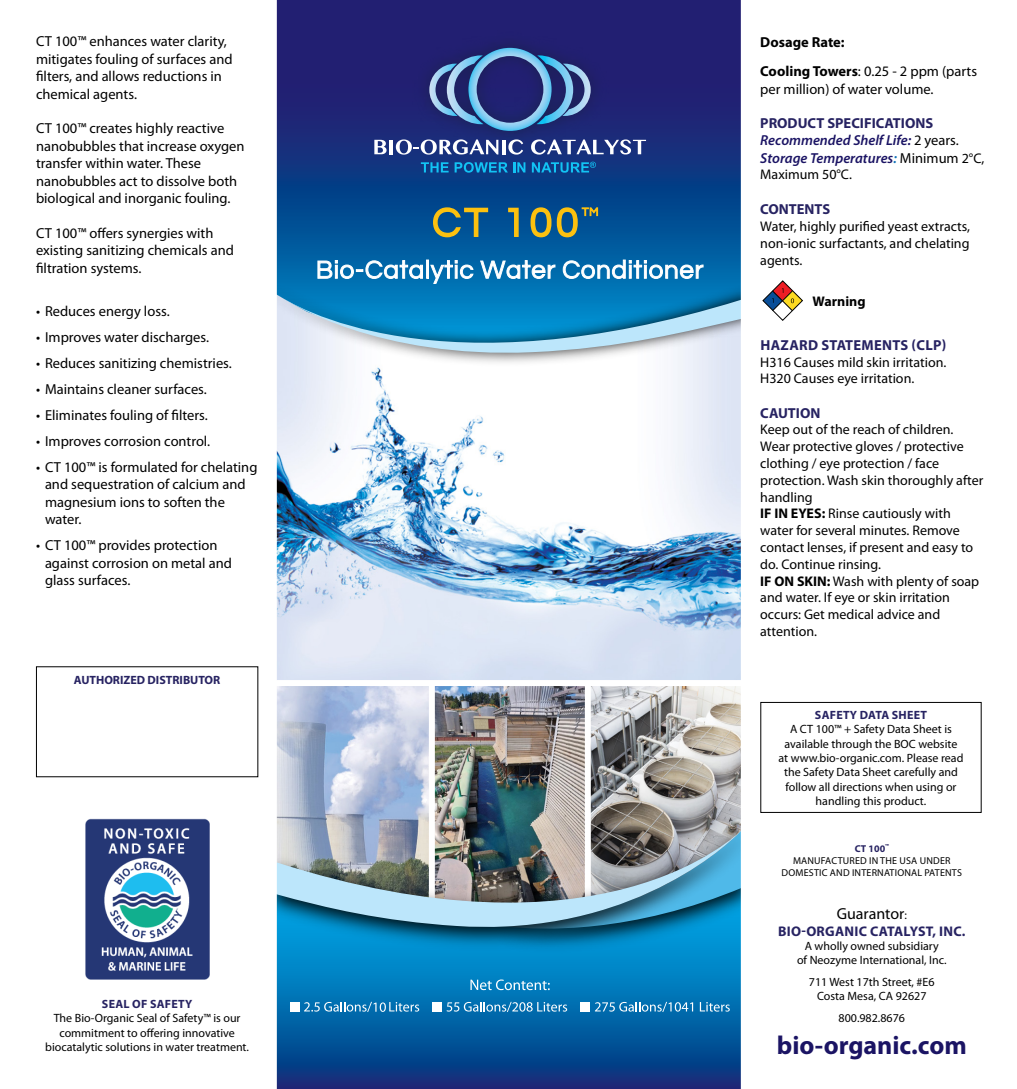
<style>
.page{position:relative;width:1017px;height:1089px;background:#fff}
.page>*{position:absolute;margin:0;border:0;box-sizing:border-box;transform-origin:0 0}
.t1{font:700 26px "Myriad Pro";color:#1b1464}
.t2{font:16px "Myriad Pro";color:#000}
.t3{font:14.4px/17.4px "Myriad Pro";color:#000}
.t4{font:italic 600 14.4px/17.4px "Myriad Pro";color:#1b1464}
.t5{font:700 14.4px/29.4px "Myriad Pro";color:#000}
.t6{font:700 14.4px "Myriad Pro";letter-spacing:.01em;color:#272362}
.t7{font:14px/16.8px "Myriad Pro";color:#000}
.t8{font:700 14px "Myriad Pro";letter-spacing:.02em;color:#272362}
.t9{font:700 14px "Myriad Pro";color:#000}
.t10{font:12px/14.4px "Myriad Pro";color:#000;text-align:center}
.t11{font:700 12px "Myriad Pro";letter-spacing:.02em;color:#272362}
.t12{font:700 12px "Myriad Pro";color:#272362}
.t13{font:10px/12px "Myriad Pro";letter-spacing:.02em;color:#000;text-align:center}
.s1{font-weight:400}
.s2{font-weight:700;font-style:normal;color:#272362}
.s3{font-weight:400;font-style:normal;color:#000}
.s4{color:#1072ba}
.s5{font-weight:400;font-style:normal;font-size:14px;color:#000}
.s6{font-weight:700}
.s7{font-weight:700;color:#272362}
.s8{font-size:12px}
</style>
<div class="page">
<img style="left:276px;top:0;width:465px;height:1089px">
<img style="left:85px;top:818px;width:125px;height:162px">
<div style="left:760px;top:702px;width:222px;height:111px;border:1px solid #000"></div>
<svg style="left:762px;top:280px;width:41px;height:41px"></svg>
<p class="t3" style="left:36px;top:33px;width:198px">CT 100™ enhances water clarity, mitigates fouling of surfaces and filters, and allows reductions in chemical agents.</p>
<p class="t3" style="left:36px;top:120px;width:210px">CT 100™ creates highly reactive nanobubbles that increase oxygen transfer within water. These nanobubbles act to dissolve both biological and inorganic fouling.</p>
<p class="t3" style="left:36px;top:224px;width:199px">CT 100™ offers synergies with existing sanitizing chemicals and filtration systems.</p>
<p class="t3" style="left:36px;top:302px;width:135px">• Reduces energy loss.</p>
<p class="t3" style="left:36px;top:328px;width:175px">• Improves water discharges.</p>
<p class="t3" style="left:36px;top:354px;width:197px">• Reduces sanitizing chemistries.</p>
<p class="t3" style="left:36px;top:380px;width:172px">• Maintains cleaner surfaces.</p>
<p class="t3" style="left:36px;top:406px;width:173px">• Eliminates fouling of filters.</p>
<p class="t3" style="left:36px;top:432px;width:176px">• Improves corrosion control.</p>
<p class="t3" style="left:45px;top:458px;width:214px;text-indent:-9px">• CT 100™ is formulated for chelating and sequestration of calcium and magnesium ions to soften the water.</p>
<p class="t3" style="left:45px;top:536px;width:189px;text-indent:-9px">• CT 100™ provides protection against corrosion on metal and glass surfaces.</p>
<p class="t12" style="left:74px;top:672px;width:148px">AUTHORIZED DISTRIBUTOR</p>
<p class="t11" style="left:102px;top:996px;width:92px">SEAL OF SAFETY</p>
<p class="t10" style="left:45px;top:1011px;width:205px">The Bio-Organic Seal of Safety™ is our commitment to offering innovative biocatalytic solutions in water treatment.</p>
<p class="t5" style="left:760px;top:27px;width:218px">Dosage Rate:<br>Cooling Towers<span class="s1">: 0.25 - 2 ppm (parts</span></p>
<p class="t3" style="left:760px;top:80px;width:175px">per million) of water volume.</p>
<p class="t4" style="left:760px;top:114px;width:226px"><span class="s2">PRODUCT SPECIFICATIONS<br></span>Recommended Shelf Life: <span class="s3">2 years.<br></span>Storage Temperatures<span class="s4">:</span> <span class="s3">Minimum</span> <span class="s5">2°C,</span></p>
<p class="t7" style="left:760px;top:166px;width:93px">Maximum 50°C.</p>
<p class="t6" style="left:760px;top:200px;width:71px">CONTENTS</p>
<p class="t7" style="left:760px;top:218px;width:211px;text-align:justify">Water, highly purified yeast extracts, non-ionic surfactants, and chelating agents.</p>
<p class="t9" style="left:813px;top:292px;width:54px">Warning</p>
<p class="t6" style="left:760px;top:336px;width:187px">HAZARD STATEMENTS (CLP)</p>
<p class="t7" style="left:760px;top:353px;width:188px">H316 Causes mild skin irritation.<br>H320 Causes eye irritation.</p>
<p class="t6" style="left:760px;top:403px;width:62px">CAUTION</p>
<p class="t7" style="left:760px;top:421px;width:225px">Keep out of the reach of children.<br>Wear protective gloves / protective clothing / eye protection / face protection. Wash skin thoroughly after handling<br><span class="s6">IF IN EYES:</span> Rinse cautiously with water for several minutes. Remove contact lenses, if present and easy to do. Continue rinsing.<br><span class="s6">IF ON SKIN:</span> Wash with plenty of soap and water. If eye or skin irritation occurs: Get medical advice and attention.</p>
<p class="t11" style="left:815px;top:707px;width:114px">SAFETY DATA SHEET</p>
<p class="t10" style="left:778px;top:722px;width:187px">A CT 100™ + Safety Data Sheet is available through the BOC website at www.bio-organic.com. Please read the Safety Data Sheet carefully and follow all directions when using or handling this product.</p>
<p class="t13" style="left:782px;top:842px;width:182px"><span class="s7">CT 100</span><sup>™<br></sup>MANUFACTURED IN THE USA UNDER<br>DOMESTIC AND INTERNATIONAL PATENTS</p>
<p class="t2" style="left:837px;top:904px;width:72px">Guarantor<span class="s8">:</span></p>
<p class="t8" style="left:778px;top:922px;width:189px">BIO-ORGANIC CATALYST, INC.</p>
<p class="t10" style="left:797px;top:938px;width:151px">A wholly owned subsidiary<br>of Neozyme International, Inc.</p>
<p class="t10" style="left:809px;top:974px;width:127px">711 West 17th Street, #E6<br>Costa Mesa, CA 92627</p>
<p class="t10" style="left:839px;top:1010px;width:68px">800.982.8676</p>
<h1 class="t1" style="left:777px;top:1028px;width:191px">bio-organic.com</h1>
</div>
